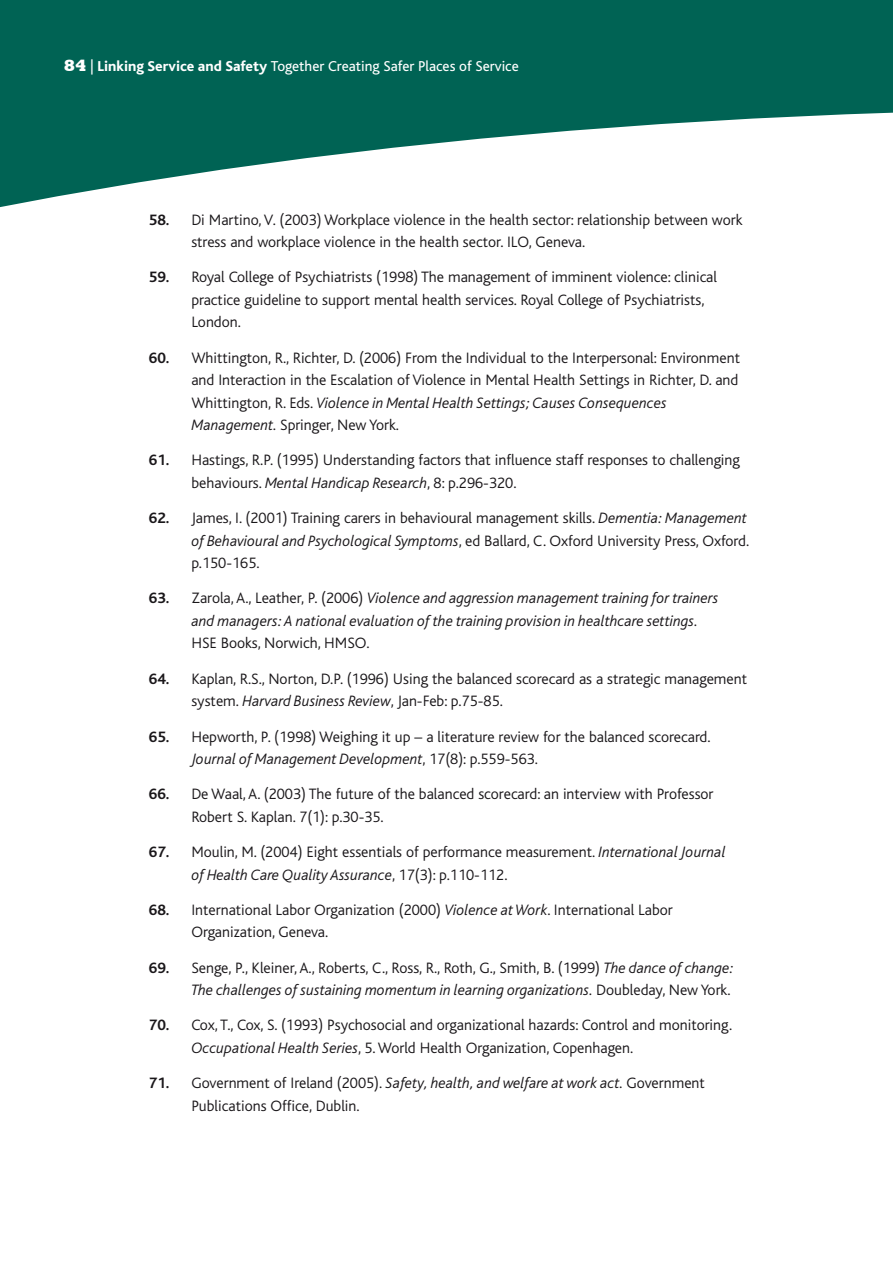
<style>
.page{position:relative;width:893px;height:1263px;background:#fff}
.page>*{position:absolute;margin:0;border:0;box-sizing:border-box;transform-origin:0 0}
.t1{font:300 15.75px/22.5px "Bliss";color:#1a171a}
.t2{font:italic 300 15.75px/22.5px "Bliss";color:#1a171a}
.t3{font:15px "Bliss";color:#fff}
.s1{font-family:"Rockwell";font-weight:800;font-size:16.5px}
.s2{font-weight:800}
.s3{font-weight:700}
.s4{font-style:italic}
.s5{font-weight:700;font-style:normal}
.s6{font-style:normal}
</style>
<div class="page">
<svg style="left:0;top:0;width:892px;height:207px;fill:#006354"></svg>
<svg style="left:892px;top:0;width:1px;height:113px"></svg>
<p class="t3" style="left:64px;top:58px;width:457px"><span class="s1">84</span> | <span class="s2">Linking Service and Safety</span> Together Creating Safer Places of Service</p>
<p class="t1" style="left:191px;top:209px;width:552px;text-indent:-43px"><span class="s3">58.</span> Di Martino, V. (2003) Workplace violence in the health sector: relationship between work stress and workplace violence in the health sector. ILO, Geneva.</p>
<p class="t1" style="left:191px;top:266px;width:527px;text-indent:-43px"><span class="s3">59.</span> Royal College of Psychiatrists (1998) The management of imminent violence: clinical practice guideline to support mental health services. Royal College of Psychiatrists,<br>London.</p>
<p class="t1" style="left:191px;top:347px;width:550px;text-indent:-43px"><span class="s3">60.</span> Whittington, R., Richter, D. (2006) From the Individual to the Interpersonal: Environment and Interaction in the Escalation of Violence in Mental Health Settings in Richter, D. and Whittington, R. Eds. <span class="s4">Violence in Mental Health Settings; Causes Consequences Management.</span> Springer, New York.</p>
<p class="t1" style="left:191px;top:449px;width:550px;text-indent:-43px"><span class="s3">61.</span> Hastings, R.P. (1995) Understanding factors that influence staff responses to challenging behaviours. <span class="s4">Mental Handicap Research</span>, 8: p.296-320.</p>
<p class="t1" style="left:191px;top:507px;width:559px;text-indent:-43px"><span class="s3">62.</span> James, I. (2001) Training carers in behavioural management skills. <span class="s4">Dementia: Management of Behavioural and Psychological Symptoms</span>, ed Ballard, C. Oxford University Press, Oxford. p.150-165.</p>
<p class="t2" style="left:191px;top:587px;width:529px;text-indent:-43px"><span class="s5">63.</span> <span class="s6">Zarola, A., Leather, P. (2006)</span> Violence and aggression management training for trainers and managers: A national evaluation of the training provision in healthcare settings.</p>
<p class="t1" style="left:191px;top:632px;width:180px">HSE Books, Norwich, HMSO.</p>
<p class="t1" style="left:191px;top:668px;width:557px;text-indent:-43px"><span class="s3">64.</span> Kaplan, R.S., Norton, D.P. (1996) Using the balanced scorecard as a strategic management system. <span class="s4">Harvard Business Review</span>, Jan-Feb: p.75-85.</p>
<p class="t1" style="left:191px;top:725px;width:521px;text-indent:-43px"><span class="s3">65.</span> Hepworth, P. (1998) Weighing it up – a literature review for the balanced scorecard.<br><span class="s4">Journal of Management Development</span>, 17(8): p.559-563.</p>
<p class="t1" style="left:191px;top:783px;width:524px;text-indent:-43px"><span class="s3">66.</span> De Waal, A. (2003) The future of the balanced scorecard: an interview with Professor<br>Robert S. Kaplan. 7(1): p.30-35.</p>
<p class="t1" style="left:191px;top:841px;width:536px;text-indent:-43px"><span class="s3">67.</span> Moulin, M. (2004) Eight essentials of performance measurement. <span class="s4">International Journal of Health Care Quality Assurance</span>, 17(3): p.110-112.</p>
<p class="t1" style="left:191px;top:899px;width:483px;text-indent:-43px"><span class="s3">68.</span> International Labor Organization (2000) <span class="s4">Violence at Work</span>. International Labor<br>Organization, Geneva.</p>
<p class="t1" style="left:149px;top:956px;width:587px;text-align:right"><span class="s3">69.</span> Senge, P., Kleiner, A., Roberts, C., Ross, R., Roth, G., Smith, B. (1999) <span class="s4">The dance of change:<br>The challenges of sustaining momentum in learning organizations.</span> Doubleday, New York.</p>
<p class="t1" style="left:191px;top:1014px;width:542px;text-indent:-43px"><span class="s3">70.</span> Cox, T., Cox, S. (1993) Psychosocial and organizational hazards: Control and monitoring.<br><span class="s4">Occupational Health Series</span>, 5. World Health Organization, Copenhagen.</p>
<p class="t1" style="left:191px;top:1072px;width:515px;text-indent:-43px"><span class="s3">71.</span> Government of Ireland (2005). <span class="s4">Safety, health, and welfare at work act.</span> Government<br>Publications Office, Dublin.</p>
</div>
